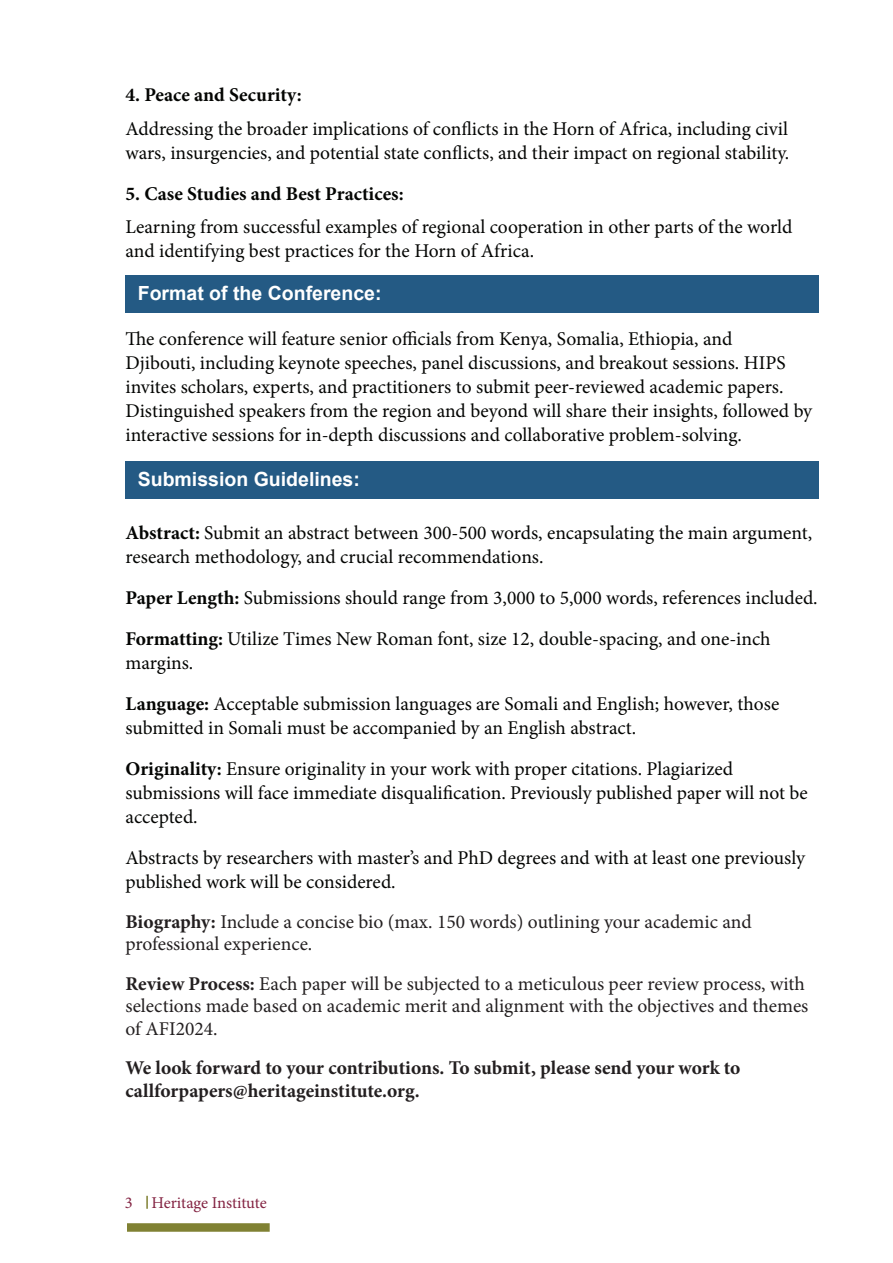
<style>
.page{position:relative;width:893px;height:1263px;background:#fff}
.page>*{position:absolute;margin:0;border:0;box-sizing:border-box;transform-origin:0 0}
.Body_Text_New{font:19.5px/24px "Minion Pro";color:#040503}
.Body_Text_New-2{font:19.5px/22.5px "Minion Pro";color:#231f20}
.Body_Text_New-3{font:700 19.5px/22.5px "Minion Pro";letter-spacing:-.005em;color:#231f20}
.Body_Text_New-4{font:700 19.5px "Minion Pro";color:#040503}
.TOC_Heading{font:700 19.5px "Arial";color:#fff}
.t1{font:16.5px "Minion Pro";letter-spacing:-.01em;color:#832342}
.s1{font-weight:700}
</style>
<div class="page">
<div style="left:127px;top:1223px;width:143px;height:9px;background:#808133;border:2px solid #808133"></div>
<svg style="left:146px;top:1196px;width:2px;height:13px"></svg>
<div style="left:125px;top:275px;width:694px;height:37px;background:#245a84"></div>
<div style="left:125px;top:461px;width:694px;height:37px;background:#245a84"></div>
<p class="Body_Text_New-4" style="left:125px;top:81px;width:178px">4. Peace and Security:</p>
<p class="Body_Text_New" style="left:125px;top:117px;width:665px">Addressing the broader implications of conflicts in the Horn of Africa, including civil wars, insurgencies, and potential state conflicts, and their impact on regional stability.</p>
<p class="Body_Text_New-4" style="left:125px;top:180px;width:280px">5. Case Studies and Best Practices:</p>
<p class="Body_Text_New" style="left:125px;top:215px;width:668px">Learning from successful examples of regional cooperation in other parts of the world and identifying best practices for the Horn of Africa.</p>
<p class="TOC_Heading" style="left:138px;top:281px;width:245px">Format of the Conference:</p>
<p class="Body_Text_New" style="left:125px;top:327px;width:688px">The conference will feature senior officials from Kenya, Somalia, Ethiopia, and<br>Djibouti, including keynote speeches, panel discussions, and breakout sessions. HIPS invites scholars, experts, and practitioners to submit peer-reviewed academic papers.<br>Distinguished speakers from the region and beyond will share their insights, followed by interactive sessions for in-depth discussions and collaborative problem-solving.</p>
<p class="TOC_Heading" style="left:138px;top:467px;width:224px">Submission Guidelines:</p>
<p class="Body_Text_New" style="left:125px;top:521px;width:688px"><span class="s1">Abstract:</span> Submit an abstract between 300-500 words, encapsulating the main argument, research methodology, and crucial recommendations.</p>
<p class="Body_Text_New" style="left:125px;top:586px;width:694px"><span class="s1">Paper Length:</span> Submissions should range from 3,000 to 5,000 words, references included.</p>
<p class="Body_Text_New" style="left:125px;top:627px;width:647px"><span class="s1">Formatting:</span> Utilize Times New Roman font, size 12, double-spacing, and one-inch margins.</p>
<p class="Body_Text_New" style="left:125px;top:692px;width:655px"><span class="s1">Language:</span> Acceptable submission languages are Somali and English; however, those submitted in Somali must be accompanied by an English abstract.</p>
<p class="Body_Text_New" style="left:125px;top:757px;width:684px"><span class="s1">Originality:</span> Ensure originality in your work with proper citations. Plagiarized submissions will face immediate disqualification. Previously published paper will not be accepted.</p>
<p class="Body_Text_New" style="left:125px;top:846px;width:681px">Abstracts by researchers with master’s and PhD degrees and with at least one previously published work will be considered.</p>
<p class="Body_Text_New-2" style="left:125px;top:910px;width:628px"><span class="s1">Biography:</span> Include a concise bio (max. 150 words) outlining your academic and professional experience.</p>
<p class="Body_Text_New-2" style="left:125px;top:972px;width:684px"><span class="s1">Review Process:</span> Each paper will be subjected to a meticulous peer review process, with selections made based on academic merit and alignment with the objectives and themes of AFI2024.</p>
<p class="Body_Text_New-3" style="left:125px;top:1056px;width:617px">We look forward to your contributions. To submit, please send your work to callforpapers@heritageinstitute.org.</p>
<p class="t1" style="left:125px;top:1191px;width:143px">3 Heritage Institute</p>
</div>
